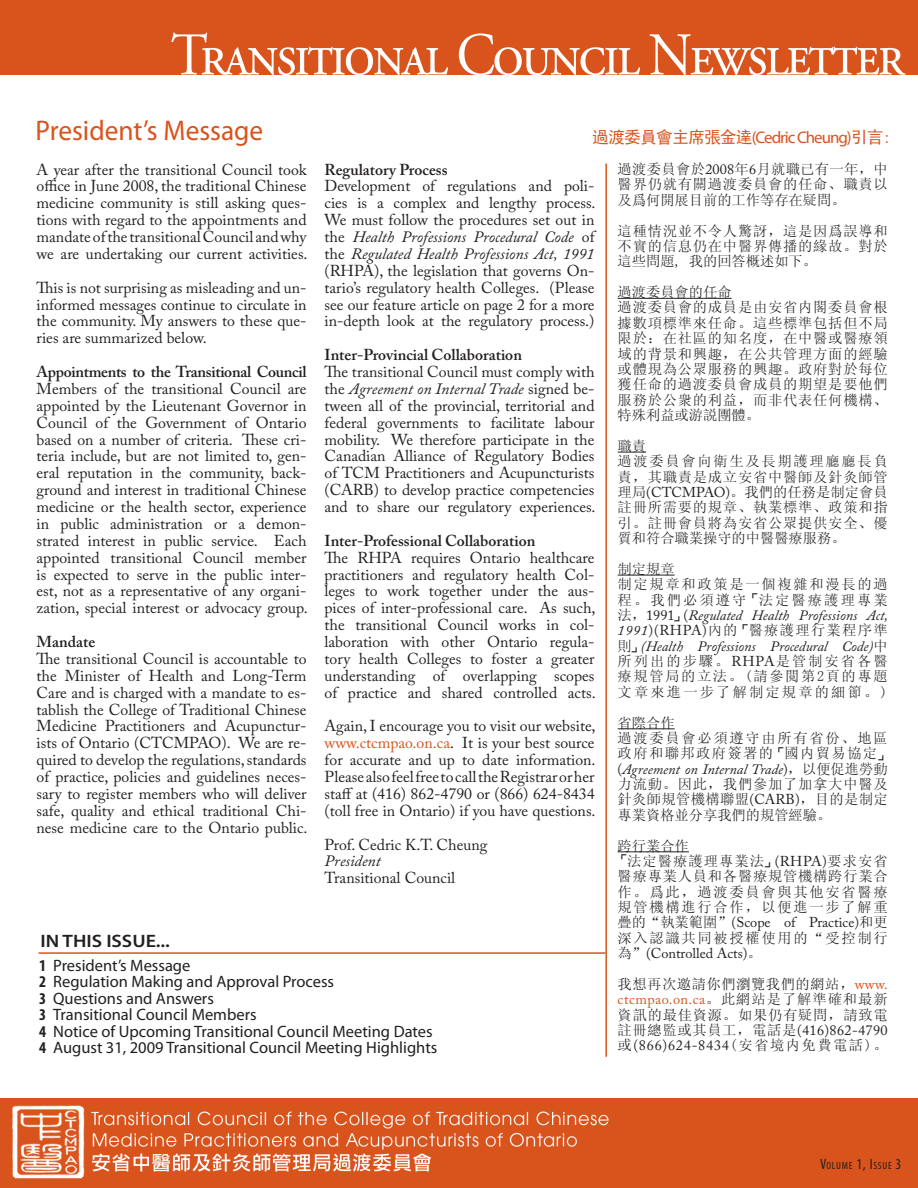
<style>
.page{position:relative;width:918px;height:1188px;background:#fff}
.page>*{position:absolute;margin:0;border:0;box-sizing:border-box;transform-origin:0 0}
.t1{font:60.45px "Adobe Garamond Pro";letter-spacing:-.05em;color:#fff;scale:.92 1}
.t2{font:28.5px "Myriad Pro";color:#d9531c;scale:.96 1}
.t3{font:600 18px "Myriad Pro";color:#231f20;scale:1.11 1}
.t4{font:16.8px "Myriad Pro";letter-spacing:-.06em;color:#d9531c}
.t5{font:16.5px "Myriad Pro";color:#231f20}
.t6{font:15.75px/16.8px "Adobe Caslon Pro";color:#231f20;text-align:justify}
.t7{font:600 15.75px "Adobe Caslon Pro";color:#231f20}
.t8{font:600 15.75px "Adobe Caslon Pro";letter-spacing:-.02em;color:#231f20}
.t9{font:italic 15.75px "Adobe Caslon Pro";color:#231f20}
.t10{font:14.25px/15.3px "N Sim Sun";letter-spacing:.055em;color:#231f20;text-align:justify}
.t11{font:italic 14.25px/15.3px "Adobe Caslon Pro";color:#231f20;text-align:justify}
.t12{font:14.25px/15.3px "N Sim Sun";letter-spacing:.12em;color:#231f20}
.t13{font:14.25px "N Sim Sun";color:#231f20}
.t14{font:condensed 10.5px "Myriad Pro";letter-spacing:.07em;color:#231f20}
.t15{font:9px "N Sim Sun";color:#231f20}
.s1{font-family:"Sim Hei"}
.s2{font-style:italic}
.s3{color:#d9531c}
.s4{font-weight:700;font-stretch:condensed}
.s5{font-family:"Adobe Caslon Pro"}
.s6{font-family:"N Sim Sun";font-style:normal}
.s7{font-style:normal}
.s8{font-family:"Adobe Caslon Pro";font-style:italic}
.s9{font-family:"Adobe Caslon Pro";color:#d9531c}
.s10{font-size:15px}
</style>
<div class="page">
<div style="left:0;top:0;width:918px;height:74px;background:#d9531c"></div>
<div style="left:0;top:1098px;width:918px;height:90px;background:#d9531c"></div>
<img style="left:12px;top:1105px;width:597px;height:74px">
<hr style="left:39px;top:952px;width:566px;height:2px;background:#d9531c">
<hr style="left:618px;top:298px;width:114px;height:1px;background:#231f20">
<svg style="left:618px;top:452px;width:28px;height:1px"></svg>
<hr style="left:618px;top:575px;width:57px;height:1px;background:#231f20">
<hr style="left:618px;top:728px;width:57px;height:1px;background:#231f20">
<hr style="left:618px;top:851px;width:71px;height:1px;background:#231f20">
<hr style="left:605px;top:164px;width:2px;height:893px;background:#d9531c">
<p class="t1" style="left:171px;top:19px;width:799px">Transitional Council Newsletter</p>
<p class="t2" style="left:36px;top:113px;width:239px">President’s Message</p>
<p class="t4" style="left:592px;top:127px;width:301px"><span class="s1">過渡委員會主席張金達</span>(Cedric Cheung)<span class="s1">引言:</span></p>
<p class="t6" style="left:37px;top:161px;width:273px">A year after the transitional Council took office in June 2008, the traditional Chinese medicine community is still asking ques&shy;tions with regard to the appointments and mandate of the transitional Council and why we are undertaking our current activities.</p>
<p class="t6" style="left:37px;top:279px;width:272px">This is not surprising as misleading and un&shy;informed messages continue to circulate in the community. My answers to these que&shy;ries are summarized below.</p>
<p class="t8" style="left:37px;top:362px;width:271px">Appointments to the Transitional Council</p>
<p class="t6" style="left:37px;top:380px;width:273px">Members of the transitional Council are appointed by the Lieutenant Governor in Council of the Government of Ontario based on a number of criteria. These cri&shy;teria include, but are not limited to, gen&shy;eral reputation in the community, back&shy;ground and interest in traditional Chinese medicine or the health sector, experience in public administration or a demon&shy;strated interest in public service. Each appointed transitional Council member is expected to serve in the public inter&shy;est, not as a representative of any organi&shy;zation, special interest or advocacy group.</p>
<p class="t7" style="left:37px;top:632px;width:60px">Mandate</p>
<p class="t6" style="left:37px;top:650px;width:273px">The transitional Council is accountable to the Minister of Health and Long-Term Care and is charged with a mandate to es&shy;tablish the College of Traditional Chinese Medicine Practitioners and Acupunctur&shy;ists of Ontario (CTCMPAO). We are re&shy;quired to develop the regulations, standards of practice, policies and guidelines neces&shy;sary to register members who will deliver safe, quality and ethical traditional Chi&shy;nese medicine care to the Ontario public.</p>
<p class="t7" style="left:325px;top:160px;width:124px">Regulatory Process</p>
<p class="t6" style="left:325px;top:178px;width:273px">Development of regulations and poli&shy;cies is a complex and lengthy process.<br>We must follow the procedures set out in the <span class="s2">Health Professions Procedural Code</span> of the <span class="s2">Regulated Health Professions Act, 1991 </span>(RHPA), the legislation that governs On&shy;tario’s regulatory health Colleges. (Please see our feature article on page 2 for a more in-depth look at the regulatory process.)</p>
<p class="t7" style="left:325px;top:346px;width:199px">Inter-Provincial Collaboration</p>
<p class="t6" style="left:325px;top:363px;width:273px">The transitional Council must comply with the <span class="s2">Agreement on Internal Trade</span> signed be&shy;tween all of the provincial, territorial and federal governments to facilitate labour mobility. We therefore participate in the Canadian Alliance of Regulatory Bodies of TCM Practitioners and Acupuncturists (CARB) to develop practice competencies and to share our regulatory experiences.</p>
<p class="t7" style="left:325px;top:531px;width:212px">Inter-Professional Collaboration</p>
<p class="t6" style="left:325px;top:549px;width:273px">The RHPA requires Ontario healthcare practitioners and regulatory health Col&shy;leges to work together under the aus&shy;pices of inter-professional care. As such, the transitional Council works in col&shy;laboration with other Ontario regula&shy;tory health Colleges to foster a greater understanding of overlapping scopes of practice and shared controlled acts.</p>
<p class="t6" style="left:325px;top:718px;width:273px">Again, I encourage you to visit our website, <span class="s3">www.ctcmpao.on.ca</span>. It is your best source for accurate and up to date information.<br>Please also feel free to call the Registrar or her staff at (416) 862-4790 or (866) 624-8434 (toll free in Ontario) if you have questions.</p>
<p class="t6" style="left:325px;top:836px;width:164px">Prof. Cedric K.T. Cheung</p>
<p class="t9" style="left:325px;top:852px;width:58px">President</p>
<p class="t6" style="left:325px;top:870px;width:132px">Transitional Council</p>
<p class="t3" style="left:41px;top:930px;width:118px">IN THIS ISSUE...</p>
<p class="t5" style="left:39px;top:955px;width:153px"><span class="s4">1</span> President’s Message</p>
<p class="t5" style="left:39px;top:972px;width:296px"><span class="s4">2</span> Regulation Making and Approval Process</p>
<p class="t5" style="left:39px;top:988px;width:176px"><span class="s4">3</span> Questions and Answers</p>
<p class="t5" style="left:39px;top:1005px;width:219px"><span class="s4">3</span> Transitional Council Members</p>
<p class="t5" style="left:39px;top:1021px;width:395px"><span class="s4">4</span> Notice of Upcoming Transitional Council Meeting Dates</p>
<p class="t5" style="left:39px;top:1038px;width:400px"><span class="s4">4</span> August 31, 2009 Transitional Council Meeting Highlights</p>
<p class="t10" style="left:618px;top:161px;width:272px">過渡委員會於<span class="s5">2008</span>年<span class="s5">6</span>月就職已有一年，中醫界仍就有關過渡委員會的任命、職責以及爲何開展目前的工作等存在疑問。</p>
<p class="t10" style="left:618px;top:223px;width:272px">這種情況並不令人驚訝，這是因爲誤導和不實的信息仍在中醫界傳播的緣故。對於這些問題, 我的回答概述如下。</p>
<p class="t13" style="left:618px;top:285px;width:115px">過渡委員會的任命</p>
<p class="t10" style="left:618px;top:300px;width:272px">過渡委員會的成員是由安省内閣委員會根據數項標準來任命。這些標準包括但不局限於：在社區的知名度，在中醫或醫療領域的背景和興趣，在公共管理方面的經驗或體現為公眾服務的興趣。政府對於每位獲任命的過渡委員會成員的期望是要他們服務於公衆的利益，而非代表任何機構、特殊利益或游説團體。</p>
<p class="t10" style="left:618px;top:438px;width:30px">職責</p>
<p class="t10" style="left:618px;top:453px;width:272px">過渡委員會向衛生及長期護理廳廳長負責，其職責是成立安省中醫師及針灸師管理局<span class="s5">(CTCMPAO)</span>。我們的任務是制定會員註冊所需要的規章、執業標準、政策和指引。註冊會員將為安省公眾提供安全、優質和符合職業操守的中醫醫療服務。</p>
<p class="t10" style="left:618px;top:561px;width:58px">制定規章</p>
<p class="t12" style="left:618px;top:576px;width:272px">制定規章和政策是一個複雜和漫長的過程。我們必須遵守</p>
<p class="t11" style="left:618px;top:592px;width:272px;text-indent:141px"><span class="s6">法定醫療護理專業法，</span><span class="s7">1991</span><sub>┛</sub><span class="s7">(</span>Regulated Health Professions Act, 1991<span class="s7">)(RHPA)</span><span class="s6">內的</span></p>
<p class="t15" style="left:749px;top:589px;width:10px">┏</p>
<p class="t10" style="left:618px;top:623px;width:272px;text-indent:131px">醫療護理行業程序準則<sub>┛</sub><span class="s8">(Health Professions Procedural Code)</span>中所列出的步驟。<span class="s5">RHPA</span>是管制安省各醫療規管局的立法。(請參閲第2頁的專題文章來進一步了解制定規章的細節。)</p>
<p class="t10" style="left:618px;top:715px;width:58px">省際合作</p>
<p class="t12" style="left:618px;top:730px;width:272px">過渡委員會必須遵守由所有省份、地區政府和聯邦政府簽署的</p>
<p class="t15" style="left:739px;top:620px;width:10px">┏</p>
<p class="t10" style="left:618px;top:746px;width:272px;text-indent:167px">國内貿易協定<sub>┛ </sub><span class="s5">(</span><span class="s8">Agreement on Internal Trade</span><span class="s5">)</span>，以便促進勞動力流動。因此，我們參加了加拿大中醫及針灸師規管機構聯盟<span class="s5">(CARB)</span>，目的是制定專業資格並分享我們的規管經驗。</p>
<p class="t10" style="left:618px;top:838px;width:73px">跨行業合作</p>
<p class="t15" style="left:618px;top:851px;width:10px">┏</p>
<p class="t15" style="left:775px;top:743px;width:10px">┏</p>
<p class="t10" style="left:618px;top:853px;width:272px;text-indent:10px">法定醫療護理專業法<sub>┛</sub><span class="s5">(RHPA)</span>要求安省醫療專業人員和各醫療規管機構跨行業合作。爲此，過渡委員會與其他安省醫療規管機構進行合作，以便進一步了解重疊的“執業範圍”<span class="s5">(Scope of Practice)</span>和更深入認識共同被授權使用的“受控制行為”<span class="s5">(Controlled Acts)</span>。</p>
<p class="t10" style="left:618px;top:976px;width:272px">我想再次邀請你們瀏覽我們的網站，<span class="s9">www. ctcmpao.on.ca</span>。此網站是了解準確和最新資訊的最佳資源。如果仍有疑問，請致電註冊總監或其員工，電話是<span class="s5">(416)862-4790</span>或<span class="s5">(866)624-8434</span>(安省境内免費電話)。</p>
<p class="t14" style="left:820px;top:1159px;width:83px"><span class="s10">V</span>OLUME <span class="s10">1, I</span>SSUE <span class="s10">3</span></p>
</div>
